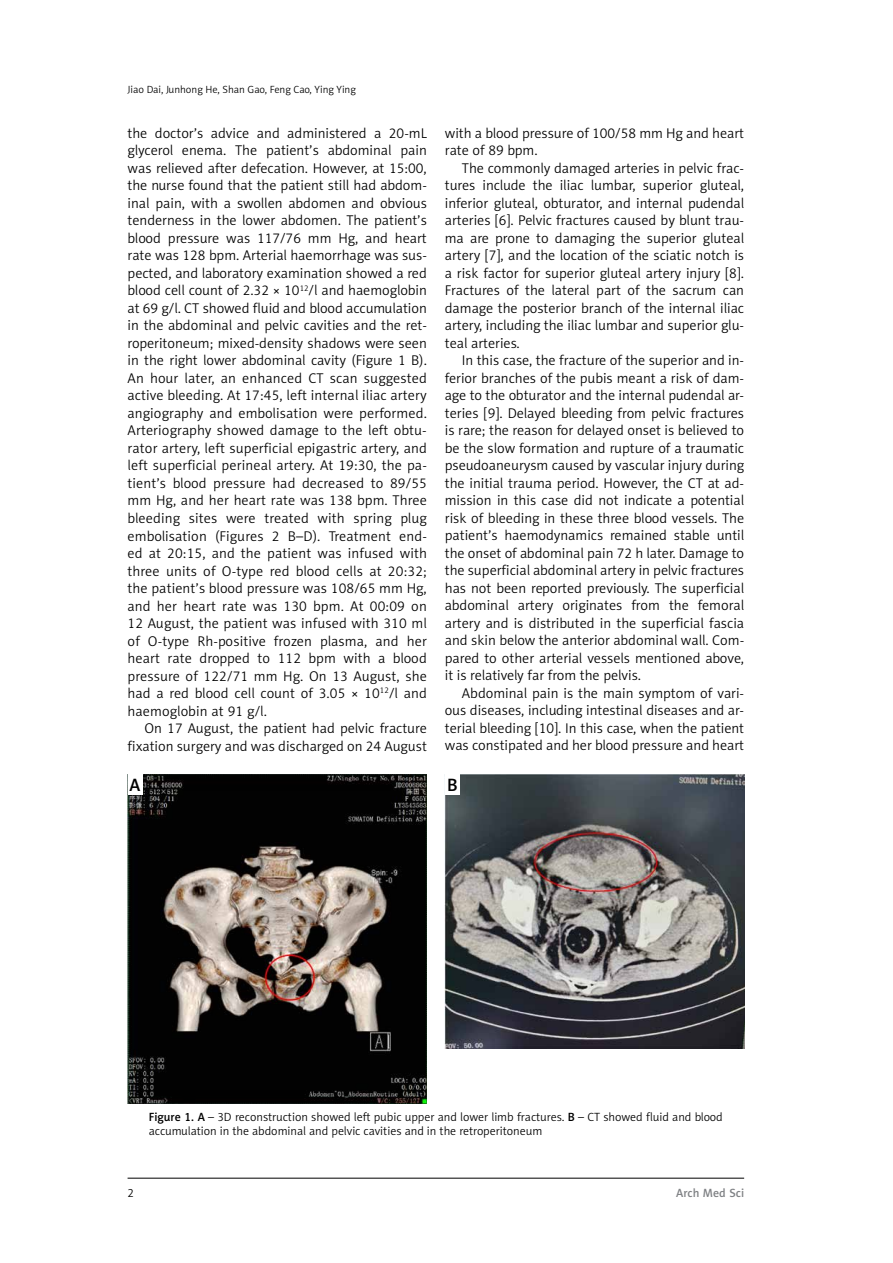
<style>
.page{position:relative;width:893px;height:1263px;background:#fff}
.page>*{position:absolute;margin:0;border:0;box-sizing:border-box;transform-origin:0 0}
.t1{font:18px "Naomi Sans EFN Medium";color:#000}
.t2{font:14.25px/17.5px "Naomi Sans EFN Light";color:#000;text-align:justify}
.t3{font:12px/14.4px "Naomi Sans EFN Light";color:#000}
.t4{font:12px "Naomi Sans EFN Medium";color:#808285}
.t5{font:10.5px "Naomi Sans EFN Light";color:#000}
.s1{font-family:"Naomi Sans EFN Medium"}
</style>
<div class="page">
<hr style="left:128px;top:1178px;width:616px;height:1px;background:#000">
<img style="left:128px;top:775px;width:299px;height:329px">
<img style="left:445px;top:775px;width:299px;height:273px">
<div style="left:128px;top:775px;width:14px;height:20px;background:#fff"></div>
<div style="left:445px;top:775px;width:15px;height:20px;background:#fff"></div>
<p class="t5" style="left:128px;top:83px;width:230px">Jiao Dai, Junhong He, Shan Gao, Feng Cao, Ying Ying</p>
<p class="t2" style="left:128px;top:124px;width:301px">the doctor’s advice and administered a 20-mL glycerol enema. The patient’s abdominal pain was relieved after defecation. However, at 15:00, the nurse found that the patient still had abdom&shy;inal pain, with a swollen abdomen and obvious tenderness in the lower abdomen. The patient’s blood pressure was 117/76 mm Hg, and heart rate was 128 bpm. Arterial haemorrhage was sus&shy;pected, and laboratory examination showed a red blood cell count of 2.32 × 10<sup>12</sup>/l and haemoglobin at 69 g/l. CT showed fluid and blood accumulation in the abdominal and pelvic cavities and the ret&shy;roperitoneum; mixed-density shadows were seen in the right lower abdominal cavity (Figure 1 B).<br>An hour later, an enhanced CT scan suggested active bleeding. At 17:45, left internal iliac artery angiography and embolisation were performed.<br>Arteriography showed damage to the left obtu&shy;rator artery, left superficial epigastric artery, and left superficial perineal artery. At 19:30, the pa&shy;tient’s blood pressure had decreased to 89/55 mm Hg, and her heart rate was 138 bpm. Three bleeding sites were treated with spring plug embolisation (Figures 2 B–D). Treatment end&shy;ed at 20:15, and the patient was infused with three units of O-type red blood cells at 20:32; the patient’s blood pressure was 108/65 mm Hg, and her heart rate was 130 bpm. At 00:09 on 12 August, the patient was infused with 310 ml of O-type Rh-positive frozen plasma, and her heart rate dropped to 112 bpm with a blood pressure of 122/71 mm Hg. On 13 August, she had a red blood cell count of 3.05 × 10<sup>12</sup>/l and haemoglobin at 91 g/l.</p>
<p class="t2" style="left:128px;top:719px;width:301px;text-align:right">On 17 August, the patient had pelvic fracture fixation surgery and was discharged on 24 August</p>
<p class="t2" style="left:445px;top:124px;width:301px">with a blood pressure of 100/58 mm Hg and heart rate of 89 bpm.</p>
<p class="t2" style="left:445px;top:159px;width:301px;text-indent:17px">The commonly damaged arteries in pelvic frac&shy;tures include the iliac lumbar, superior gluteal, inferior gluteal, obturator, and internal pudendal arteries [6]. Pelvic fractures caused by blunt trau&shy;ma are prone to damaging the superior gluteal artery [7], and the location of the sciatic notch is a risk factor for superior gluteal artery injury [8].<br>Fractures of the lateral part of the sacrum can damage the posterior branch of the internal iliac artery, including the iliac lumbar and superior glu&shy;teal arteries.</p>
<p class="t2" style="left:445px;top:352px;width:301px;text-indent:17px">In this case, the fracture of the superior and in&shy;ferior branches of the pubis meant a risk of dam&shy;age to the obturator and the internal pudendal ar&shy;teries [9]. Delayed bleeding from pelvic fractures is rare; the reason for delayed onset is believed to be the slow formation and rupture of a traumatic pseudoaneurysm caused by vascular injury during the initial trauma period. However, the CT at ad&shy;mission in this case did not indicate a potential risk of bleeding in these three blood vessels. The patient’s haemodynamics remained stable until the onset of abdominal pain 72 h later. Damage to the superficial abdominal artery in pelvic fractures has not been reported previously. The superficial abdominal artery originates from the femoral artery and is distributed in the superficial fascia and skin below the anterior abdominal wall. Com&shy;pared to other arterial vessels mentioned above, it is relatively far from the pelvis.</p>
<p class="t2" style="left:445px;top:684px;width:301px;text-indent:17px">Abdominal pain is the main symptom of vari&shy;ous diseases, including intestinal diseases and ar&shy;terial bleeding [10]. In this case, when the patient was constipated and her blood pressure and heart</p>
<p class="t1" style="left:130px;top:774px;width:12px">A</p>
<p class="t1" style="left:447px;top:774px;width:12px">B</p>
<p class="t3" style="left:149px;top:1110px;width:575px"><span class="s1">Figure 1. A</span> – 3D reconstruction showed left pubic upper and lower limb fractures. <span class="s1">B</span> – CT showed fluid and blood accumulation in the abdominal and pelvic cavities and in the retroperitoneum</p>
<p class="t3" style="left:128px;top:1186px;width:8px">2</p>
<p class="t4" style="left:676px;top:1186px;width:69px">Arch Med Sci</p>
</div>
